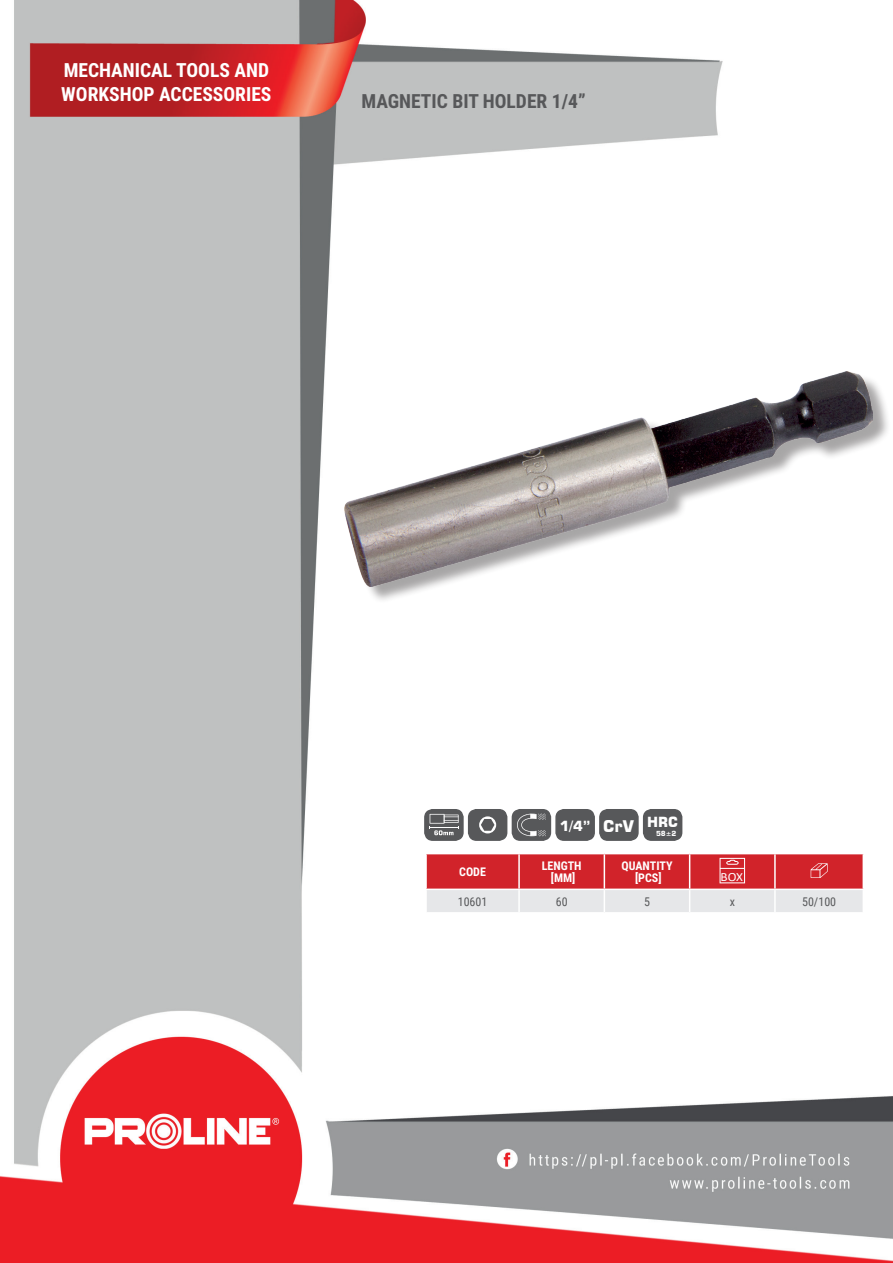
<style>
.page{position:relative;width:893px;height:1263px;background:#fff}
.page>*{position:absolute;margin:0;border:0;box-sizing:border-box;transform-origin:0 0}
.t1{font:700 19.5px/23.4px "Roboto Condensed";color:#fff}
.t2{font:700 19.5px "Roboto Condensed";color:#57585a}
.t3{font:700 13.95px "Square 721 BT";color:#fff}
.t4{font:12.6px "Calibri";color:#fff;scale:1.05 1}
.t5{font:700 12px/12px "Roboto Condensed";color:#fff;text-align:center}
.t6{font:12px "Roboto Condensed";color:#57585a}
.t7{font:700 6.9px "Square 721 BT";color:#fff}
.s1{font-size:16.05px}
</style>
<div class="page">
<img style="left:0;top:0;width:893px;height:1263px">
<div style="left:348px;top:374px;width:543px;height:230px;background:#231f20;opacity:.4"></div>
<img style="left:345px;top:371px;width:527px;height:215px">
<hr style="left:425px;top:854px;width:2px;height:34px;background:#fff">
<hr style="left:425px;top:890px;width:2px;height:22px;background:#fff">
<hr style="left:862px;top:854px;width:2px;height:34px;background:#fff">
<hr style="left:862px;top:890px;width:2px;height:22px;background:#fff">
<hr style="left:775px;top:853px;width:89px;height:1px;background:#fff">
<hr style="left:425px;top:853px;width:94px;height:1px;background:#fff">
<hr style="left:425px;top:888px;width:94px;height:2px;background:#fff">
<hr style="left:775px;top:888px;width:89px;height:2px;background:#fff">
<hr style="left:425px;top:912px;width:94px;height:1px;background:#fff">
<hr style="left:775px;top:912px;width:89px;height:1px;background:#fff">
<svg style="left:426px;top:853px;width:437px;height:60px;background:#dc7c81"></svg>
<div style="left:425px;top:810px;width:38px;height:30px;background:#57585a;border-radius:8px"></div>
<div style="left:424px;top:809px;width:40px;height:32px;border:1px solid #57585a;border-radius:8px"></div>
<svg style="left:429px;top:814px;width:30px;height:22px"></svg>
<div style="left:469px;top:810px;width:38px;height:30px;background:#57585a;border-radius:8px"></div>
<div style="left:468px;top:809px;width:39px;height:32px;border:1px solid #57585a;border-radius:8px"></div>
<svg style="left:479px;top:816px;width:17px;height:17px"></svg>
<div style="left:512px;top:810px;width:38px;height:30px;background:#57585a;border-radius:8px"></div>
<div style="left:512px;top:809px;width:39px;height:32px;border:1px solid #57585a;border-radius:8px"></div>
<svg style="left:517px;top:814px;width:29px;height:22px"></svg>
<div style="left:556px;top:810px;width:38px;height:30px;background:#57585a;border-radius:8px"></div>
<div style="left:555px;top:809px;width:40px;height:32px;border:1px solid #57585a;border-radius:8px"></div>
<div style="left:600px;top:810px;width:38px;height:30px;background:#57585a;border-radius:8px"></div>
<div style="left:599px;top:809px;width:40px;height:32px;border:1px solid #57585a;border-radius:8px"></div>
<div style="left:644px;top:810px;width:38px;height:30px;background:#57585a;border-radius:8px"></div>
<div style="left:643px;top:809px;width:39px;height:32px;border:1px solid #57585a;border-radius:8px"></div>
<p class="t1" style="left:61px;top:58px;width:212px">MECHANICAL TOOLS AND<br>WORKSHOP ACCESSORIES</p>
<p class="t2" style="left:361px;top:88px;width:226px">MAGNETIC BIT HOLDER 1/4”</p>
<p class="t3" style="left:559px;top:817px;width:120px">1/4” <span class="s1">CrV</span> HRC</p>
<p class="t7" style="left:656px;top:829px;width:22px">58±2</p>
<p class="t5" style="left:459px;top:865px;width:28px">CODE</p>
<p class="t5" style="left:542px;top:859px;width:41px">LENGTH [MM]</p>
<p class="t5" style="left:621px;top:859px;width:53px">QUANTITY [PCS]</p>
<p class="t4" style="left:721px;top:868px;width:23px">BOX</p>
<p class="t6" style="left:458px;top:893px;width:31px">10601</p>
<p class="t6" style="left:556px;top:893px;width:13px">60</p>
<p class="t6" style="left:644px;top:893px;width:7px">5</p>
<p class="t6" style="left:730px;top:893px;width:7px">x</p>
<p class="t6" style="left:802px;top:893px;width:36px">50/100</p>
</div>
